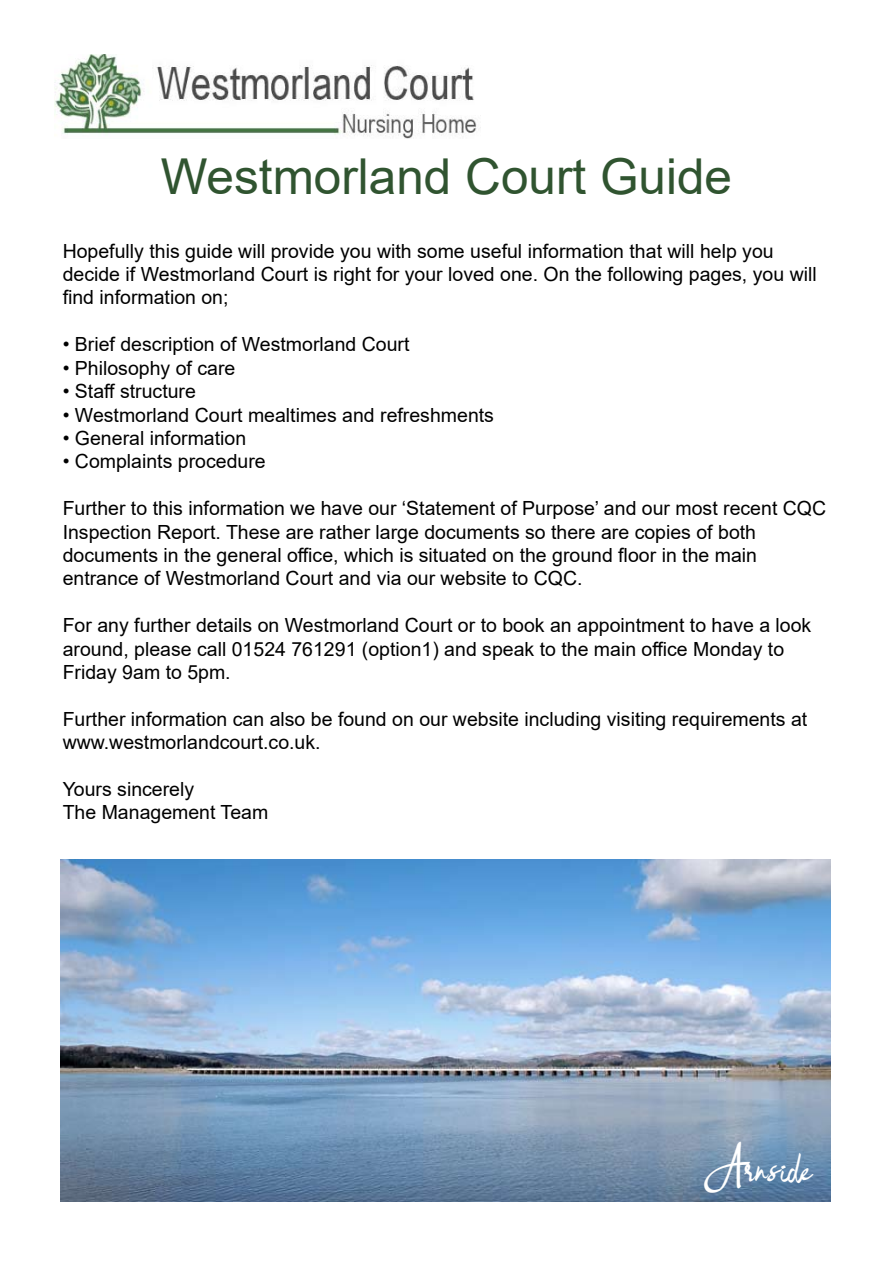
<style>
.page{position:relative;width:893px;height:1263px;background:#fff}
.page>*{position:absolute;margin:0;border:0;box-sizing:border-box;transform-origin:0 0}
.t1{font:49.5px "Arial";color:#305430}
.t2{font:28.5px "Bulgatti";color:#fff}
.t3{font:19.5px/23.4px "Arial";color:#000}
</style>
<div class="page">
<img style="left:54px;top:54px;width:423px;height:84px">
<img style="left:61px;top:859px;width:769px;height:342px">
<h1 class="t1" style="left:161px;top:143px;width:573px">Westmorland Court Guide</h1>
<p class="t3" style="left:63px;top:239px;width:755px">Hopefully this guide will provide you with some useful information that will help you decide if Westmorland Court is right for your loved one. On the following pages, you will find information on;</p>
<p class="t3" style="left:63px;top:333px;width:348px">• Brief description of Westmorland Court</p>
<p class="t3" style="left:63px;top:356px;width:174px">• Philosophy of care</p>
<p class="t3" style="left:63px;top:379px;width:135px">• Staff structure</p>
<p class="t3" style="left:63px;top:403px;width:433px">• Westmorland Court mealtimes and refreshments</p>
<p class="t3" style="left:63px;top:426px;width:185px">• General information</p>
<p class="t3" style="left:63px;top:450px;width:204px">• Complaints procedure</p>
<p class="t3" style="left:63px;top:496px;width:765px">Further to this information we have our ‘Statement of Purpose’ and our most recent CQC Inspection Report. These are rather large documents so there are copies of both documents in the general office, which is situated on the ground floor in the main entrance of Westmorland Court and via our website to CQC.</p>
<p class="t3" style="left:63px;top:613px;width:750px">For any further details on Westmorland Court or to book an appointment to have a look around, please call 01524 761291 (option1) and speak to the main office Monday to<br>Friday 9am to 5pm.</p>
<p class="t3" style="left:63px;top:707px;width:746px">Further information can also be found on our website including visiting requirements at www.westmorlandcourt.co.uk.</p>
<p class="t3" style="left:63px;top:777px;width:207px">Yours sincerely<br>The Management Team</p>
<h2 class="t2" style="left:706px;top:1156px;width:107px">Arnside</h2>
</div>
